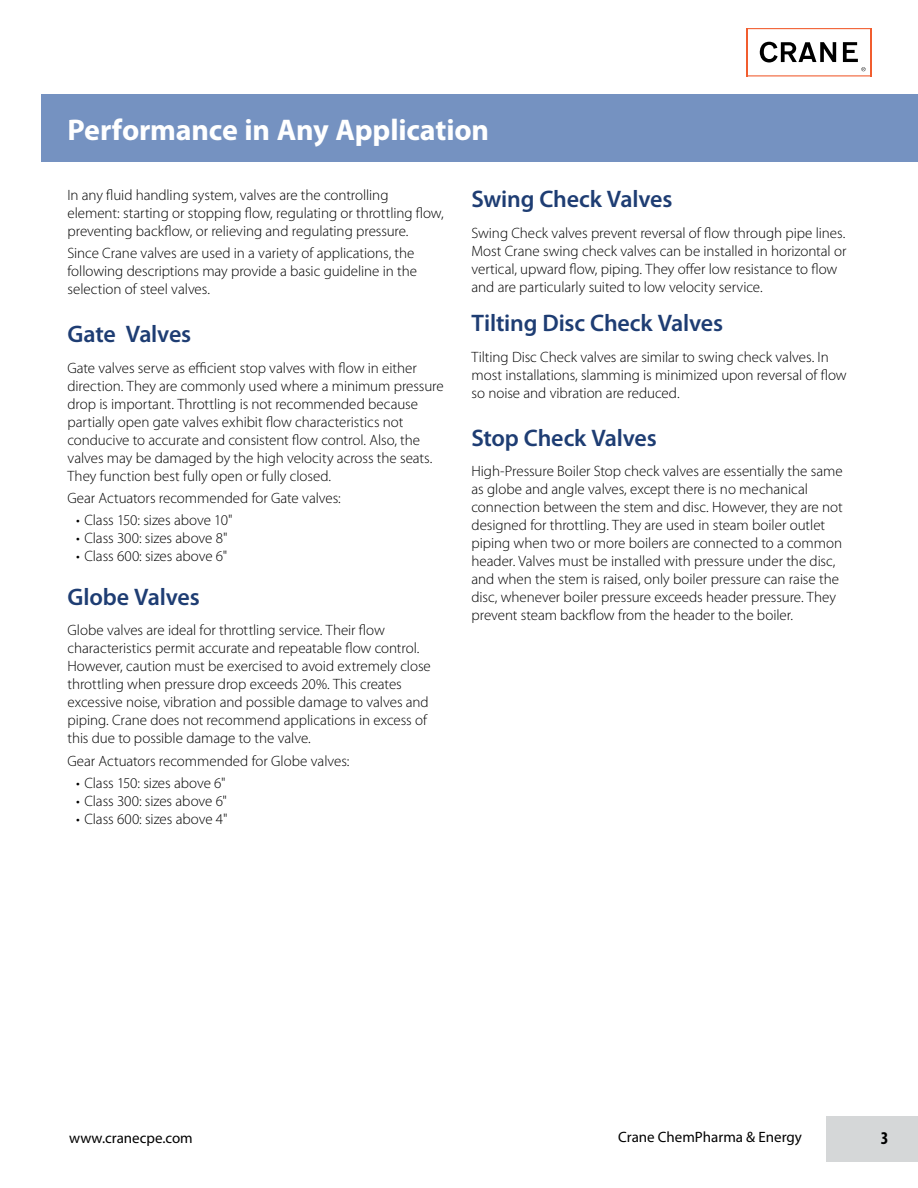
<style>
.page{position:relative;width:918px;height:1188px;background:#fff}
.page>*{position:absolute;margin:0;border:0;box-sizing:border-box;transform-origin:0 0}
.t1{font:700 30px "Myriad Pro";letter-spacing:-.005em;color:#fff}
.t2{font:600 24px "Myriad Pro";letter-spacing:-.01em;color:#1e3d73}
.t3{font:700 condensed 18px "Myriad Pro";color:#000}
.t4{font:300 15px/18px "Myriad Pro";letter-spacing:-.005em;color:#000}
.t5{font:15px "Myriad Pro";color:#000}
</style>
<div class="page">
<div style="left:826px;top:1116px;width:92px;height:46px;background:#d5d7d8"></div>
<div style="left:41px;top:94px;width:877px;height:68px;background:#7592c1"></div>
<svg style="left:760px;top:42px;width:76px;height:20px"></svg>
<hr style="left:748px;top:75px;width:123px;height:1px;background:#f15d2f">
<hr style="left:870px;top:28px;width:1px;height:48px;background:#f15d2f">
<hr style="left:747px;top:28px;width:124px;height:1px;background:#f15d2f">
<hr style="left:747px;top:28px;width:1px;height:48px;background:#f15d2f">
<svg style="left:843px;top:42px;width:23px;height:29px"></svg>
<h1 class="t1" style="left:68px;top:110px;width:423px">Performance in Any Application</h1>
<p class="t4" style="left:68px;top:187px;width:378px">In any fluid handling system, valves are the controlling element: starting or stopping flow, regulating or throttling flow, preventing backflow, or relieving and regulating pressure.</p>
<p class="t4" style="left:68px;top:245px;width:351px">Since Crane valves are used in a variety of applications, the following descriptions may provide a basic guideline in the selection of steel valves.</p>
<h2 class="t2" style="left:68px;top:319px;width:125px">Gate Valves</h2>
<p class="t4" style="left:68px;top:359px;width:378px">Gate valves serve as efficient stop valves with flow in either direction. They are commonly used where a minimum pressure drop is important. Throttling is not recommended because partially open gate valves exhibit flow characteristics not conducive to accurate and consistent flow control. Also, the valves may be damaged by the high velocity across the seats.<br>They function best fully open or fully closed.</p>
<p class="t4" style="left:68px;top:489px;width:275px">Gear Actuators recommended for Gate valves:</p>
<p class="t4" style="left:76px;top:512px;width:158px">• Class 150: sizes above 10"</p>
<p class="t4" style="left:76px;top:530px;width:153px">• Class 300: sizes above 8"</p>
<p class="t4" style="left:76px;top:548px;width:153px">• Class 600: sizes above 6"</p>
<h2 class="t2" style="left:68px;top:581px;width:134px">Globe Valves</h2>
<p class="t4" style="left:68px;top:622px;width:365px">Globe valves are ideal for throttling service. Their flow characteristics permit accurate and repeatable flow control.<br>However, caution must be exercised to avoid extremely close throttling when pressure drop exceeds 20%. This creates excessive noise, vibration and possible damage to valves and piping. Crane does not recommend applications in excess of this due to possible damage to the valve.</p>
<p class="t4" style="left:68px;top:752px;width:283px">Gear Actuators recommended for Globe valves:</p>
<p class="t4" style="left:76px;top:774px;width:151px">• Class 150: sizes above 6"</p>
<p class="t4" style="left:76px;top:792px;width:153px">• Class 300: sizes above 6"</p>
<p class="t4" style="left:76px;top:810px;width:153px">• Class 600: sizes above 4"</p>
<h2 class="t2" style="left:472px;top:184px;width:202px">Swing Check Valves</h2>
<p class="t4" style="left:472px;top:224px;width:376px">Swing Check valves prevent reversal of flow through pipe lines.<br>Most Crane swing check valves can be installed in horizontal or vertical, upward flow, piping. They offer low resistance to flow and are particularly suited to low velocity service.</p>
<h2 class="t2" style="left:472px;top:308px;width:253px">Tilting Disc Check Valves</h2>
<p class="t4" style="left:472px;top:348px;width:377px">Tilting Disc Check valves are similar to swing check valves. In most installations, slamming is minimized upon reversal of flow so noise and vibration are reduced.</p>
<h2 class="t2" style="left:472px;top:422px;width:187px">Stop Check Valves</h2>
<p class="t4" style="left:472px;top:463px;width:373px">High-Pressure Boiler Stop check valves are essentially the same as globe and angle valves, except there is no mechanical connection between the stem and disc. However, they are not designed for throttling. They are used in steam boiler outlet piping when two or more boilers are connected to a common header. Valves must be installed with pressure under the disc, and when the stem is raised, only boiler pressure can raise the disc, whenever boiler pressure exceeds header pressure. They prevent steam backflow from the header to the boiler.</p>
<p class="t5" style="left:69px;top:1128px;width:125px">www.cranecpe.com</p>
<p class="t5" style="left:618px;top:1128px;width:185px">Crane ChemPharma &amp; Energy</p>
<p class="t3" style="left:881px;top:1127px;width:9px">3</p>
</div>
